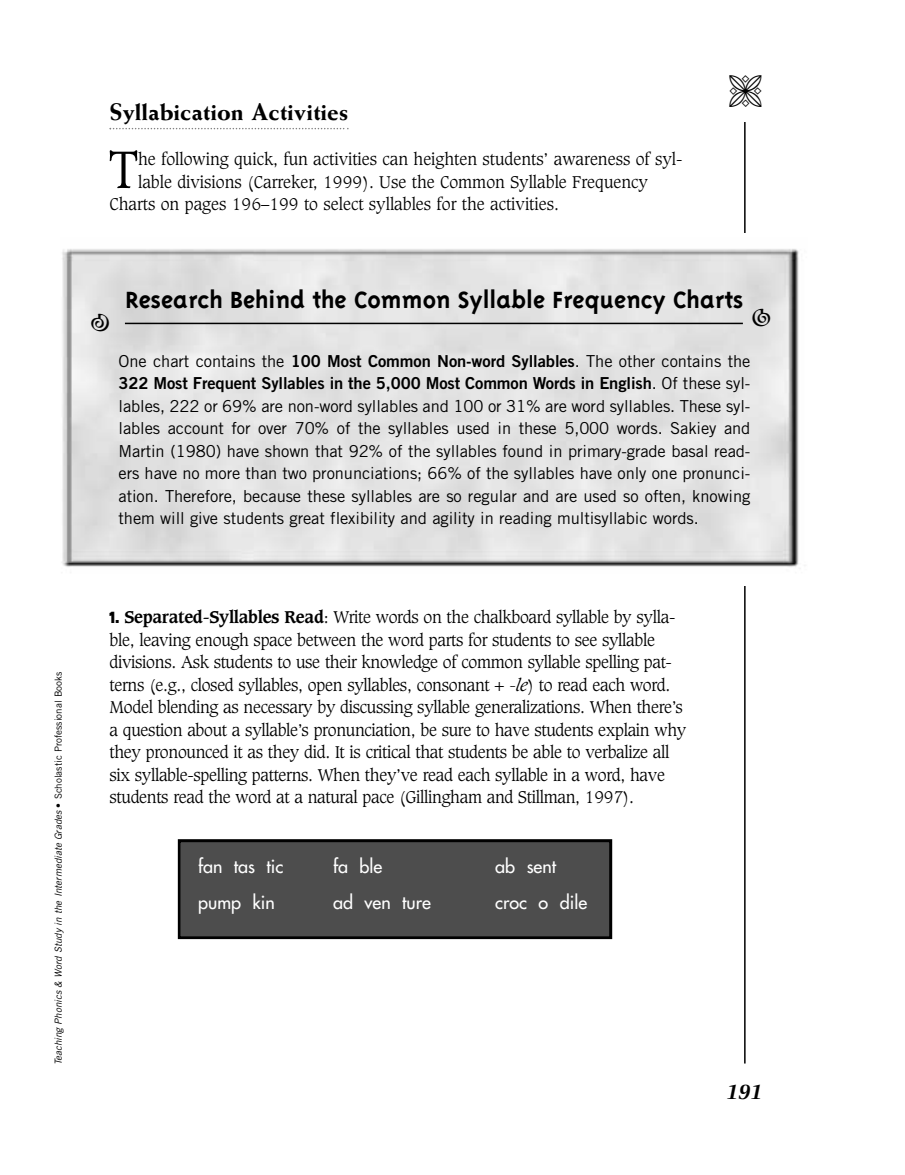
<style>
.page{position:relative;width:905px;height:1175px;background:#fff}
.page>*{position:absolute;margin:0;border:0;box-sizing:border-box;transform-origin:0 0}
.t1{font:300 51px "Caxton";color:#000}
.t2{font:700 27px "Striplex";color:#000}
.t3{font:800 24px "Weiss";color:#000}
.t4{font:italic 700 22.5px "Veljovic";color:#000}
.t5{font:18px "Futura";color:#fff}
.t6{font:300 16.5px/22.5px "Caxton";letter-spacing:-.02em;color:#000}
.t7{font:16.5px/22.5px "Trade Gothic";letter-spacing:-.005em;color:#000;text-align:justify}
.t8{font:300 16.5px "Caxton";color:#000}
.t9{font:16.5px "Trade Gothic Bold Two";letter-spacing:-.005em;color:#000}
.t10{font:italic 9.75px "Trade Gothic";color:#000}
.s1{font-style:normal}
.s2{font-family:"Trade Gothic Bold Two"}
.s3{font-family:"Trade Gothic"}
.s4{font-family:"Kabel";font-weight:900}
.s5{font-weight:700}
.s6{font-style:italic}
</style>
<div class="page">
<div style="left:181px;top:842px;width:428px;height:94px;background:#4d4d4d"></div>
<div style="left:178px;top:839px;width:434px;height:100px;border:3px solid #000"></div>
<svg style="left:110px;top:128px;width:238px;height:1px"></svg>
<hr style="left:744px;top:105px;width:1px;height:958px;background:#000">
<div style="left:722px;top:71px;width:46px;height:51px;background:#fff"></div>
<div style="left:59px;top:233px;width:751px;height:352px;background:#fff"></div>
<img style="left:62px;top:249px;width:737px;height:318px">
<hr style="left:125px;top:323px;width:617px;height:1px;background:#000">
<svg style="left:91px;top:313px;width:18px;height:18px"></svg>
<svg style="left:752px;top:309px;width:18px;height:17px"></svg>
<p class="t10" style="left:55px;top:1065px;width:395px;rotate:-90deg">Teaching Phonics &amp; Word Study in the Intermediate Grades <span class="s1">• Scholastic Professional Books</span></p>
<h3 class="t3" style="left:110px;top:103px;width:240px">Syllabication Activities</h3>
<h1 class="t1" style="left:109px;top:146px;width:31px">T</h1>
<p class="t8" style="left:138px;top:152px;width:546px">he following quick, fun activities can heighten students’ awareness of syl-</p>
<p class="t8" style="left:138px;top:174px;width:511px">lable divisions (Carreker, 1999). Use the Common Syllable Frequency</p>
<p class="t8" style="left:109px;top:197px;width:451px">Charts on pages 196–199 to select syllables for the activities.</p>
<h2 class="t2" style="left:125px;top:289px;width:619px">Research Behind the Common Syllable Frequency Charts</h2>
<p class="t7" style="left:118px;top:351px;width:633px">One chart contains the <span class="s2">100 Most Common Non-word Syllables</span>. The other contains the</p>
<p class="t9" style="left:118px;top:377px;width:633px">322 Most Frequent Syllables in the 5,000 Most Common Words in English<span class="s3">. Of these syl-</span></p>
<p class="t7" style="left:118px;top:396px;width:633px">lables, 222 or 69% are non-word syllables and 100 or 31% are word syllables. These syl&shy;lables account for over 70% of the syllables used in these 5,000 words. Sakiey and Martin (1980) have shown that 92% of the syllables found in primary-grade basal read&shy;ers have no more than two pronunciations; 66% of the syllables have only one pronunci&shy;ation. Therefore, because these syllables are so regular and are used so often, knowing them will give students great flexibility and agility in reading multisyllabic words.</p>
<p class="t6" style="left:110px;top:607px;width:578px"><span class="s4">1.</span> <span class="s5">Separated-Syllables Read</span>: Write words on the chalkboard syllable by sylla&shy;ble, leaving enough space between the word parts for students to see syllable divisions. Ask students to use their knowledge of common syllable spelling pat&shy;terns (e.g., closed syllables, open syllables, consonant + <span class="s6">-le</span>) to read each word.<br>Model blending as necessary by discussing syllable generalizations. When there’s a question about a syllable’s pronunciation, be sure to have students explain why they pronounced it as they did. It is critical that students be able to verbalize all six syllable-spelling patterns. When they’ve read each syllable in a word, have students read the word at a natural pace (Gillingham and Stillman, 1997).</p>
<p class="t5" style="left:198px;top:857px;width:87px">fan tas tic</p>
<p class="t5" style="left:333px;top:857px;width:51px">fa ble</p>
<p class="t5" style="left:495px;top:857px;width:62px">ab sent</p>
<p class="t5" style="left:198px;top:893px;width:78px">pump kin</p>
<p class="t5" style="left:333px;top:893px;width:99px">ad ven ture</p>
<p class="t5" style="left:495px;top:893px;width:93px">croc o dile</p>
<h3 class="t4" style="left:726px;top:1083px;width:38px">191</h3>
</div>
